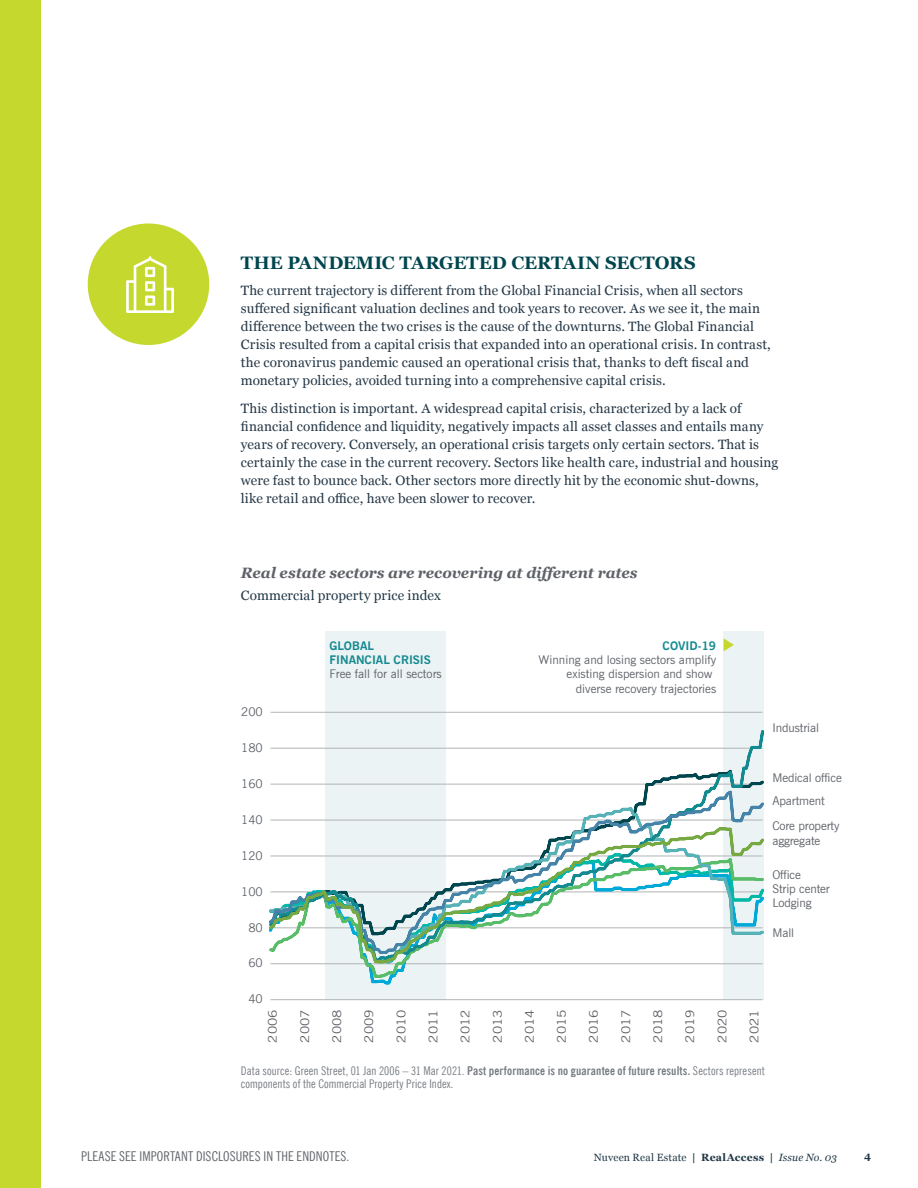
<style>
.page{position:relative;width:918px;height:1188px;background:#fff}
.page>*{position:absolute;margin:0;border:0;box-sizing:border-box;transform-origin:0 0}
.t1{font:700 18px "Georgia";color:#00464e}
.Sub_section_title{font:italic 700 15px "Georgia";letter-spacing:-.005em;color:#5f6369}
.Body_Copy{font:13.5px/18px "Georgia";letter-spacing:.01em;color:#233645}
.t2{font:condensed 13.5px "News Gothic BT";letter-spacing:.01em;color:#5f6369}
.t3{font:13.5px "Georgia";letter-spacing:.01em;color:#203746}
.t4{font:12px/23.1px "News Gothic BT";color:#5f6369}
.t5{font:condensed 12px/13.5px "News Gothic BT";letter-spacing:.01em;color:#787d83}
.t6{font:12px "News Gothic BT";color:#5f6369;scale:1.15 1}
.t7{font:700 12px/14.4px "News Gothic BT";color:#138990}
.t8{font:10.5px "Georgia";letter-spacing:.015em;color:#203746}
.t9{font:700 10.5px "Georgia Pro";color:#203746}
.s1{font-weight:400;color:#5f6369}
.s2{font-weight:700}
.s3{font-style:italic}
</style>
<div class="page">
<div style="left:325px;top:632px;width:121px;height:368px;background:#ecf3f4"></div>
<div style="left:724px;top:632px;width:40px;height:368px;background:#ecf3f4"></div>
<hr style="left:270px;top:999px;width:493px;height:1px;background:#b1b4b5">
<hr style="left:270px;top:712px;width:493px;height:1px;background:#b1b4b5">
<svg style="left:366px;top:966px;width:358px;height:13px"></svg>
<svg style="left:270px;top:728px;width:495px;height:60px"></svg>
<svg style="left:270px;top:788px;width:494px;height:37px"></svg>
<svg style="left:269px;top:825px;width:495px;height:140px"></svg>
<svg style="left:724px;top:638px;width:10px;height:13px"></svg>
<div style="left:88px;top:224px;width:121px;height:121px;background:#c4d82d;border-radius:50%"></div>
<svg style="left:126px;top:256px;width:48px;height:57px"></svg>
<div style="left:0;top:0;width:40px;height:1188px;background:#c4d82d"></div>
<p class="t1" style="left:241px;top:250px;width:456px">THE PANDEMIC TARGETED CERTAIN SECTORS</p>
<p class="Body_Copy" style="left:241px;top:281px;width:531px">The current trajectory is different from the Global Financial Crisis, when all sectors suffered significant valuation declines and took years to recover. As we see it, the main difference between the two crises is the cause of the downturns. The Global Financial Crisis resulted from a capital crisis that expanded into an operational crisis. In contrast, the coronavirus pandemic caused an operational crisis that, thanks to deft fiscal and monetary policies, avoided turning into a comprehensive capital crisis.</p>
<p class="Body_Copy" style="left:241px;top:399px;width:539px">This distinction is important. A widespread capital crisis, characterized by a lack of financial confidence and liquidity, negatively impacts all asset classes and entails many years of recovery. Conversely, an operational crisis targets only certain sectors. That is certainly the case in the current recovery. Sectors like health care, industrial and housing were fast to bounce back. Other sectors more directly hit by the economic shut-downs, like retail and office, have been slower to recover.</p>
<p class="Sub_section_title" style="left:241px;top:561px;width:398px">Real estate sectors are recovering at different rates</p>
<p class="t3" style="left:241px;top:586px;width:201px">Commercial property price index</p>
<p class="t4" style="left:241px;top:700px;width:23px">200</p>
<p class="t4" style="left:241px;top:736px;width:23px">180</p>
<p class="t4" style="left:241px;top:772px;width:23px">160</p>
<p class="t4" style="left:241px;top:808px;width:23px">140</p>
<p class="t4" style="left:241px;top:844px;width:23px">120</p>
<p class="t4" style="left:241px;top:880px;width:23px">100</p>
<p class="t4" style="left:248px;top:916px;width:16px">80</p>
<p class="t4" style="left:248px;top:952px;width:16px">60</p>
<p class="t4" style="left:248px;top:987px;width:16px">40</p>
<p class="t7" style="left:329px;top:638px;width:114px">GLOBAL<br>FINANCIAL CRISIS<br><span class="s1">Free fall for all sectors</span></p>
<p class="t7" style="left:663px;top:638px;width:55px">COVID-19</p>
<p class="t4" style="left:539px;top:648px;width:179px">Winning and losing sectors amplify</p>
<p class="t4" style="left:567px;top:663px;width:147px">existing dispersion and show</p>
<p class="t4" style="left:576px;top:677px;width:142px">diverse recovery trajectories</p>
<p class="t6" style="left:265px;top:1043px;width:30px;rotate:-90deg">2006</p>
<p class="t6" style="left:298px;top:1043px;width:30px;rotate:-90deg">2007</p>
<p class="t6" style="left:330px;top:1043px;width:30px;rotate:-90deg">2008</p>
<p class="t6" style="left:362px;top:1043px;width:30px;rotate:-90deg">2009</p>
<p class="t6" style="left:394px;top:1043px;width:30px;rotate:-90deg">2010</p>
<p class="t6" style="left:426px;top:1043px;width:30px;rotate:-90deg">2011</p>
<p class="t6" style="left:458px;top:1043px;width:30px;rotate:-90deg">2012</p>
<p class="t6" style="left:490px;top:1043px;width:30px;rotate:-90deg">2013</p>
<p class="t6" style="left:522px;top:1043px;width:30px;rotate:-90deg">2014</p>
<p class="t6" style="left:554px;top:1043px;width:30px;rotate:-90deg">2015</p>
<p class="t6" style="left:586px;top:1043px;width:30px;rotate:-90deg">2016</p>
<p class="t6" style="left:619px;top:1043px;width:30px;rotate:-90deg">2017</p>
<p class="t6" style="left:651px;top:1043px;width:30px;rotate:-90deg">2018</p>
<p class="t6" style="left:683px;top:1043px;width:30px;rotate:-90deg">2019</p>
<p class="t6" style="left:715px;top:1043px;width:30px;rotate:-90deg">2020</p>
<p class="t6" style="left:747px;top:1043px;width:30px;rotate:-90deg">2021</p>
<p class="t4" style="left:772px;top:716px;width:48px">Industrial</p>
<p class="t4" style="left:772px;top:766px;width:71px">Medical office<br>Apartment</p>
<p class="t4" style="left:772px;top:819px;width:69px;line-height:14.4px">Core property aggregate</p>
<p class="t4" style="left:772px;top:877px;width:59px">Strip center</p>
<p class="t4" style="left:772px;top:863px;width:30px">Office</p>
<p class="t4" style="left:772px;top:891px;width:41px">Lodging</p>
<p class="t4" style="left:772px;top:921px;width:23px">Mall</p>
<p class="t5" style="left:241px;top:1064px;width:525px">Data source: Green Street, 01 Jan 2006 – 31 Mar 2021. <span class="s2">Past performance is no guarantee of future results.</span> Sectors represent components of the Commercial Property Price Index.</p>
<p class="t2" style="left:81px;top:1148px;width:270px">PLEASE SEE IMPORTANT DISCLOSURES IN THE ENDNOTES.</p>
<p class="t8" style="left:594px;top:1150px;width:245px">Nuveen Real Estate <span class="s2">| RealAccess |</span> <span class="s3">Issue No. 03</span></p>
<p class="t9" style="left:864px;top:1151px;width:8px">4</p>
</div>
